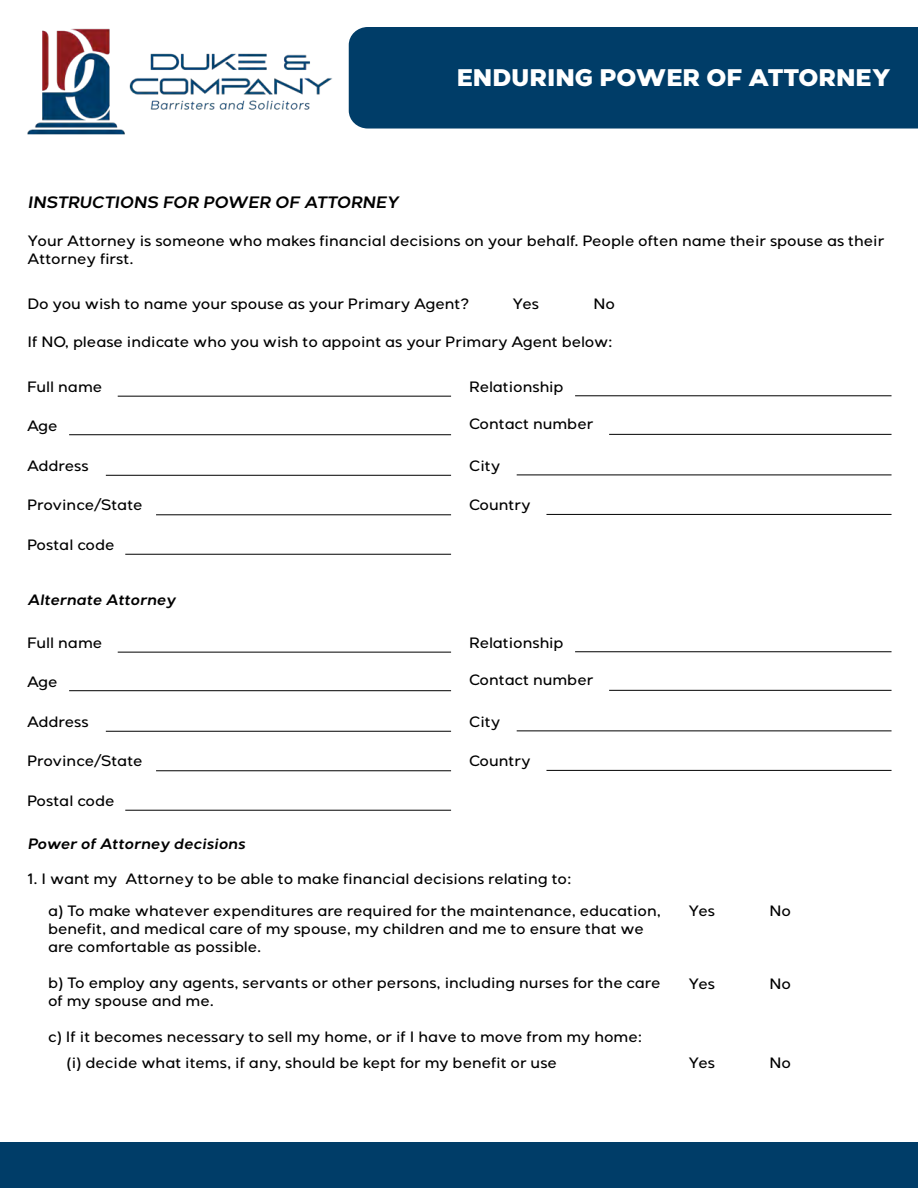
<style>
.page{position:relative;width:918px;height:1188px;background:#fff}
.page>*{position:absolute;margin:0;border:0;box-sizing:border-box;transform-origin:0 0}
.t1{font:800 24px "Giga Sans";color:#fff}
.t2{font:italic 600 16.5px "Giga Sans";color:#000}
.t3{font:500 15px/18px "Giga Sans";color:#000}
.t4{font:italic 600 15px "Giga Sans";color:#000}
</style>
<div class="page">
<img style="left:27px;top:28px;width:305px;height:107px">
<div style="left:349px;top:27px;width:569px;height:102px;background:#003d68"></div>
<div style="left:0;top:1143px;width:918px;height:45px;background:#003d68"></div>
<hr style="left:118px;top:396px;width:333px;height:1px;background:#000">
<hr style="left:118px;top:652px;width:333px;height:1px;background:#000">
<hr style="left:69px;top:434px;width:382px;height:1px;background:#000">
<hr style="left:69px;top:690px;width:382px;height:1px;background:#000">
<hr style="left:106px;top:475px;width:345px;height:1px;background:#000">
<hr style="left:106px;top:731px;width:345px;height:1px;background:#000">
<hr style="left:156px;top:514px;width:295px;height:1px;background:#000">
<hr style="left:156px;top:770px;width:295px;height:1px;background:#000">
<hr style="left:125px;top:554px;width:326px;height:1px;background:#000">
<hr style="left:125px;top:810px;width:326px;height:1px;background:#000">
<hr style="left:575px;top:395px;width:317px;height:1px;background:#000">
<hr style="left:575px;top:651px;width:317px;height:1px;background:#000">
<hr style="left:609px;top:434px;width:283px;height:1px;background:#000">
<hr style="left:609px;top:690px;width:283px;height:1px;background:#000">
<hr style="left:517px;top:475px;width:375px;height:1px;background:#000">
<hr style="left:517px;top:731px;width:375px;height:1px;background:#000">
<hr style="left:546px;top:514px;width:346px;height:1px;background:#000">
<hr style="left:546px;top:770px;width:346px;height:1px;background:#000">
<p class="t2" style="left:28px;top:192px;width:373px">INSTRUCTIONS FOR POWER OF ATTORNEY</p>
<h1 class="t1" style="left:457px;top:63px;width:436px">ENDURING POWER OF ATTORNEY</h1>
<p class="t3" style="left:28px;top:232px;width:858px">Your Attorney is someone who makes financial decisions on your behalf. People often name their spouse as their<br>Attorney first.</p>
<p class="t3" style="left:28px;top:295px;width:443px">Do you wish to name your spouse as your Primary Agent?</p>
<p class="t3" style="left:28px;top:333px;width:587px">If NO, please indicate who you wish to appoint as your Primary Agent below:</p>
<p class="t3" style="left:513px;top:295px;width:28px">Yes</p>
<p class="t3" style="left:593px;top:295px;width:23px">No</p>
<p class="t3" style="left:27px;top:378px;width:77px">Full name</p>
<p class="t3" style="left:27px;top:417px;width:32px">Age</p>
<p class="t3" style="left:27px;top:457px;width:63px">Address</p>
<p class="t3" style="left:27px;top:496px;width:117px">Province/State</p>
<p class="t3" style="left:27px;top:536px;width:89px">Postal code</p>
<p class="t4" style="left:28px;top:590px;width:150px">Alternate Attorney</p>
<p class="t3" style="left:27px;top:634px;width:77px">Full name</p>
<p class="t3" style="left:27px;top:673px;width:32px">Age</p>
<p class="t3" style="left:27px;top:713px;width:63px">Address</p>
<p class="t3" style="left:27px;top:752px;width:117px">Province/State</p>
<p class="t3" style="left:27px;top:792px;width:89px">Postal code</p>
<p class="t4" style="left:28px;top:835px;width:219px">Power of Attorney decisions</p>
<p class="t3" style="left:469px;top:378px;width:96px">Relationship</p>
<p class="t3" style="left:469px;top:416px;width:126px">Contact number</p>
<p class="t3" style="left:469px;top:457px;width:33px">City</p>
<p class="t3" style="left:469px;top:497px;width:63px">Country</p>
<p class="t3" style="left:469px;top:634px;width:96px">Relationship</p>
<p class="t3" style="left:469px;top:672px;width:126px">Contact number</p>
<p class="t3" style="left:469px;top:713px;width:33px">City</p>
<p class="t3" style="left:469px;top:752px;width:63px">Country</p>
<p class="t3" style="left:48px;top:863px;width:614px;line-height:32.4px;text-indent:-21px">1. I want my Attorney to be able to make financial decisions relating to:<br>a) To make whatever expenditures are required for the maintenance, education,</p>
<p class="t3" style="left:48px;top:920px;width:597px">benefit, and medical care of my spouse, my children and me to ensure that we are comfortable as possible.</p>
<p class="t3" style="left:48px;top:974px;width:614px">b) To employ any agents, servants or other persons, including nurses for the care of my spouse and me.</p>
<p class="t3" style="left:66px;top:1025px;width:577px;line-height:26px;text-indent:-18px">c) If it becomes necessary to sell my home, or if I have to move from my home: (i) decide what items, if any, should be kept for my benefit or use</p>
<p class="t3" style="left:688px;top:903px;width:28px">Yes</p>
<p class="t3" style="left:688px;top:975px;width:28px">Yes</p>
<p class="t3" style="left:688px;top:1055px;width:28px">Yes</p>
<p class="t3" style="left:769px;top:903px;width:23px">No</p>
<p class="t3" style="left:769px;top:975px;width:23px">No</p>
<p class="t3" style="left:769px;top:1055px;width:23px">No</p>
</div>
